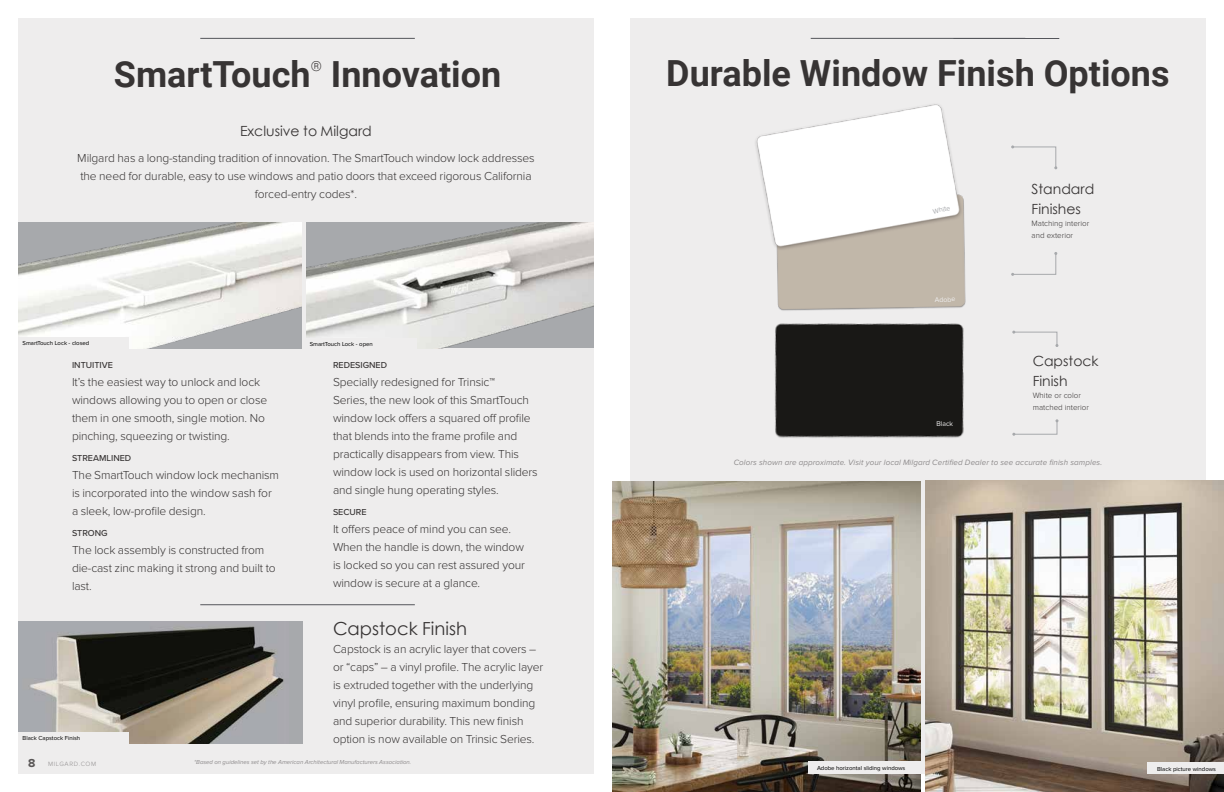
<style>
.page{position:relative;width:1224px;height:792px;background:#fff}
.page>*{position:absolute;margin:0;border:0;box-sizing:border-box;transform-origin:0 0}
.t1{font:700 36px "Roboto";color:#373434}
.t2{font:18px "Century Gothic";color:#373434}
.t3{font:14px/20px "Century Gothic";color:#373434}
.t4{font:300 14px "Roboto";color:#373434}
.t5{font:300 12px/18px "Proxima Nova";letter-spacing:-.01em;color:#373434}
.t6{font:500 9px "Proxima Nova";color:#373434}
.t7{font:italic 8px "Proxima Nova";letter-spacing:.01em;color:#8e8b8c}
.t8{font:300 8px/12px "Proxima Nova";color:#373434}
.t9{font:7px "Proxima Nova";color:#eeeded}
.t10{font:7px "Proxima Nova";color:#a7a9ac}
.t11{font:300 6.4px "Proxima Nova";letter-spacing:.1em;color:#8e8b8c}
.t12{font:6px "Proxima Nova";color:#000}
.t13{font:italic 6px "Proxima Nova";color:#8e8b8c}
.s1{font-weight:700;font-size:12px;color:#585555}
</style>
<div class="page">
<div style="left:630px;top:18px;width:576px;height:756px;background:#eeeded"></div>
<div style="left:18px;top:18px;width:576px;height:756px;background:#eeeded"></div>
<div style="left:18px;top:621px;width:284px;height:122px;background:#a7a9ac"></div>
<img style="left:30px;top:626px;width:254px;height:117px">
<hr style="left:953px;top:38px;width:106px;height:1px;background:#54565b">
<img style="left:925px;top:481px;width:299px;height:311px">
<img style="left:612px;top:481px;width:309px;height:311px">
<div style="left:1148px;top:762px;width:76px;height:12px;background:#eeeded"></div>
<div style="left:808px;top:761px;width:113px;height:13px;background:#eeeded"></div>
<svg style="left:1044px;top:146px;width:13px;height:23px"></svg>
<svg style="left:1044px;top:252px;width:13px;height:23px"></svg>
<img style="left:755px;top:104px;width:289px;height:195px">
<hr style="left:811px;top:38px;width:214px;height:1px;background:#54565b">
<hr style="left:200px;top:38px;width:215px;height:1px;background:#54565b">
<hr style="left:200px;top:604px;width:215px;height:1px;background:#54565b">
<img style="left:18px;top:222px;width:284px;height:127px">
<div style="left:18px;top:337px;width:111px;height:12px;background:#eeeded"></div>
<img style="left:306px;top:222px;width:288px;height:126px">
<div style="left:305px;top:338px;width:112px;height:11px;background:#eeeded"></div>
<div style="left:18px;top:732px;width:111px;height:12px;background:#eeeded"></div>
<svg style="left:1021px;top:331px;width:37px;height:16px"></svg>
<svg style="left:1021px;top:419px;width:38px;height:16px"></svg>
<img style="left:774px;top:299px;width:247px;height:139px">
<h1 class="t1" style="left:114px;top:49px;width:198px">SmartTouch</h1>
<h1 class="t1" style="left:666px;top:48px;width:505px">Durable Window Finish Options</h1>
<p class="t4" style="left:311px;top:57px;width:13px">®</p>
<h1 class="t1" style="left:331px;top:49px;width:172px">Innovation</h1>
<p class="t3" style="left:240px;top:120px;width:133px">Exclusive to Milgard</p>
<p class="t5" style="left:77px;top:149px;width:459px;text-align:center">Milgard has a long-standing tradition of innovation. The SmartTouch window lock addresses the need for durable, easy to use windows and patio doors that exceed rigorous California forced-entry codes*.</p>
<p class="t3" style="left:1032px;top:178px;width:64px">Standard<br>Finishes</p>
<p class="t8" style="left:1032px;top:217px;width:59px">Matching interior and exterior</p>
<p class="t10" style="left:932px;top:208px;width:19px;rotate:-13deg">White</p>
<p class="t12" style="left:22px;top:340px;width:68px">SmartTouch Lock - closed</p>
<p class="t6" style="left:72px;top:358px;width:43px">INTUITIVE</p>
<p class="t5" style="left:72px;top:373px;width:197px">It’s the easiest way to unlock and lock windows allowing you to open or close them in one smooth, single motion. No pinching, squeezing or twisting.</p>
<p class="t6" style="left:72px;top:451px;width:61px">STREAMLINED</p>
<p class="t5" style="left:72px;top:466px;width:208px">The SmartTouch window lock mechanism is incorporated into the window sash for a sleek, low-profile design.</p>
<p class="t6" style="left:72px;top:526px;width:37px">STRONG</p>
<p class="t5" style="left:72px;top:541px;width:205px">The lock assembly is constructed from die-cast zinc making it strong and built to last.</p>
<p class="t12" style="left:23px;top:735px;width:59px">Black Capstock Finish</p>
<p class="t12" style="left:310px;top:340px;width:65px">SmartTouch Lock - open</p>
<p class="t6" style="left:333px;top:358px;width:56px">REDESIGNED</p>
<p class="t5" style="left:333px;top:373px;width:206px">Specially redesigned for Trinsic™<br>Series, the new look of this SmartTouch window lock offers a squared off profile that blends into the frame profile and practically disappears from view. This window lock is used on horizontal sliders and single hung operating styles.</p>
<p class="t6" style="left:333px;top:505px;width:35px">SECURE</p>
<p class="t5" style="left:333px;top:520px;width:193px">It offers peace of mind you can see.<br>When the handle is down, the window is locked so you can rest assured your window is secure at a glance.</p>
<h2 class="t2" style="left:333px;top:616px;width:136px">Capstock Finish</h2>
<p class="t5" style="left:333px;top:640px;width:212px">Capstock is an acrylic layer that covers – or “caps” – a vinyl profile. The acrylic layer is extruded together with the underlying vinyl profile, ensuring maximum bonding and superior durability. This new finish option is now available on Trinsic Series.</p>
<p class="t11" style="left:28px;top:760px;width:70px"><span class="s1">8</span> MILGARD.COM</p>
<p class="t13" style="left:194px;top:758px;width:219px">*Based on guidelines set by the American Architectural Manufacturers Association.</p>
<p class="t9" style="left:935px;top:296px;width:22px;rotate:-1deg">Adobe</p>
<p class="t9" style="left:936px;top:420px;width:18px;rotate:-1deg">Black</p>
<p class="t3" style="left:1033px;top:351px;width:67px">Capstock<br>Finish</p>
<p class="t8" style="left:1033px;top:390px;width:58px">White or color matched interior</p>
<p class="t7" style="left:734px;top:457px;width:370px">Colors shown are approximate. Visit your local Milgard Certified Dealer to see accurate finish samples.</p>
<p class="t12" style="left:817px;top:765px;width:90px">Adobe horizontal sliding windows</p>
<p class="t12" style="left:1157px;top:765px;width:60px">Black picture windows</p>
</div>
